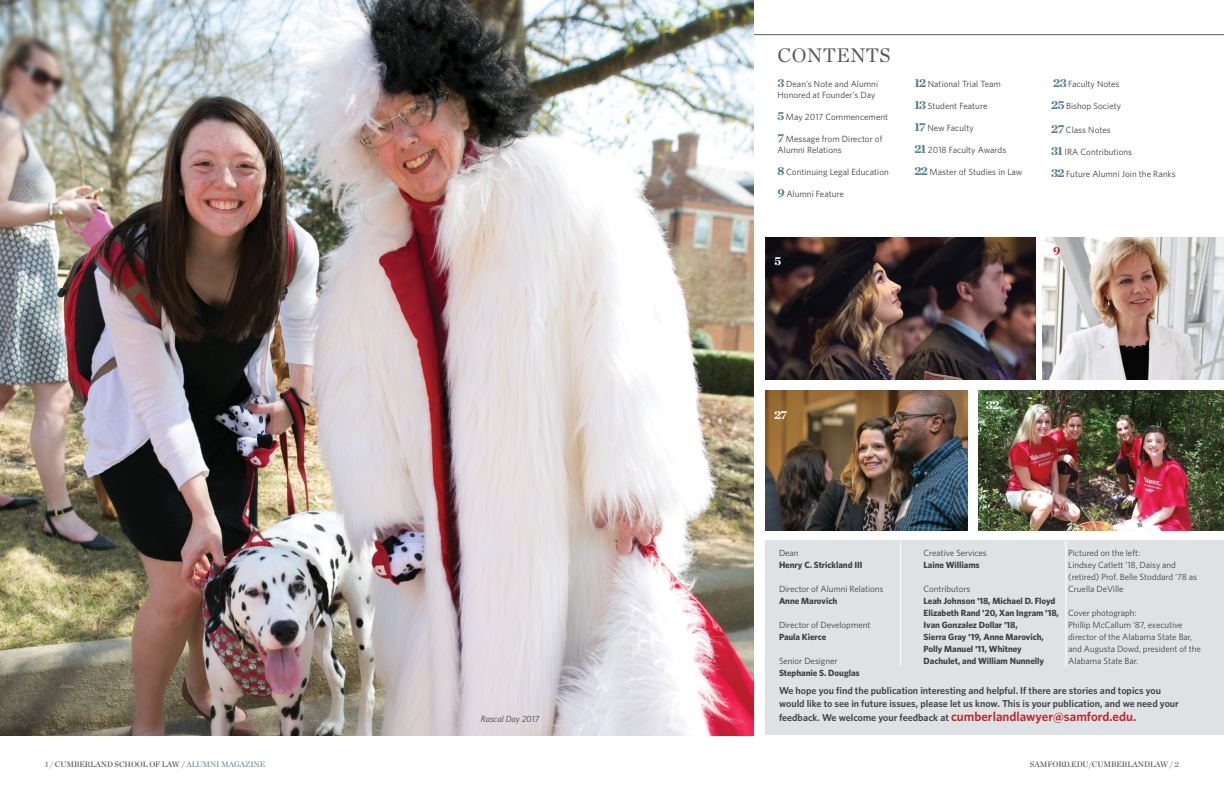
<style>
.page{position:relative;width:1224px;height:792px;background:#fff}
.page>*{position:absolute;margin:0;border:0;box-sizing:border-box;transform-origin:0 0}
.t1{font:20px "Chronicle Deck";letter-spacing:.02em;color:#58595b}
.t2{font:900 12px "Chronicle Deck";color:#fff}
.t3{font:900 12px "Chronicle Deck";color:#c42127}
.t4{font:600 10px/13px "Whitney";color:#414042}
.t5{font:9px/12px "Whitney";letter-spacing:-.005em;color:#414042}
.t6{font:700 9px/12px "Whitney";letter-spacing:-.005em;color:#414042}
.t7{font:italic 9px "Whitney";color:#414042}
.t8{font:8px "Chronicle Deck Semi";letter-spacing:-.005em;color:#58595b}
.s1{font-family:"Chronicle Deck";font-weight:900;font-size:12px;color:#527e8f}
.s2{font-size:13px;color:#c42127}
.s3{color:#527e8f}
.s4{color:#6e92a1}
</style>
<div class="page">
<hr style="left:612px;top:35px;width:612px;height:1px;background:#58595b">
<div style="left:766px;top:541px;width:458px;height:194px;background:#dee2e4"></div>
<img style="left:766px;top:237px;width:269px;height:143px">
<img style="left:979px;top:391px;width:245px;height:140px">
<img style="left:1043px;top:237px;width:181px;height:143px">
<img style="left:766px;top:391px;width:201px;height:140px">
<hr style="left:900px;top:541px;width:1px;height:126px;background:#fff">
<hr style="left:1066px;top:541px;width:1px;height:126px;background:#fff">
<img style="left:0;top:0;width:753px;height:735px">
<p class="t7" style="left:481px;top:713px;width:60px">Rascal Day 2017</p>
<h1 class="t1" style="left:778px;top:40px;width:115px">CONTENTS</h1>
<p class="t5" style="left:778px;top:79px;width:102px;line-height:11px"><span class="s1">3</span> Dean’s Note and Alumni<br>Honored at Founder’s Day</p>
<p class="t5" style="left:778px;top:111px;width:112px"><span class="s1">5</span> May 2017 Commencement</p>
<p class="t5" style="left:778px;top:134px;width:106px;line-height:11px"><span class="s1">7</span> Message from Director of<br>Alumni Relations</p>
<p class="t5" style="left:778px;top:166px;width:113px"><span class="s1">8</span> Continuing Legal Education</p>
<p class="t5" style="left:778px;top:188px;width:68px"><span class="s1">9</span> Alumni Feature</p>
<h2 class="t2" style="left:774px;top:252px;width:8px">5</h2>
<p class="t5" style="left:914px;top:78px;width:88px"><span class="s1">12</span> National Trial Team</p>
<p class="t5" style="left:914px;top:100px;width:75px"><span class="s1">13</span> Student Feature</p>
<p class="t5" style="left:914px;top:122px;width:61px"><span class="s1">17</span> New Faculty</p>
<p class="t5" style="left:914px;top:144px;width:94px"><span class="s1">21</span> 2018 Faculty Awards</p>
<p class="t5" style="left:914px;top:166px;width:110px"><span class="s1">22</span> Master of Studies in Law</p>
<p class="t5" style="left:1053px;top:78px;width:68px"><span class="s1">23</span> Faculty Notes</p>
<p class="t5" style="left:1051px;top:100px;width:71px"><span class="s1">25</span> Bishop Society</p>
<p class="t5" style="left:1051px;top:124px;width:61px"><span class="s1">27</span> Class Notes</p>
<p class="t5" style="left:1051px;top:146px;width:83px"><span class="s1">31</span> IRA Contributions</p>
<p class="t5" style="left:1051px;top:168px;width:126px"><span class="s1">32</span> Future Alumni Join the Ranks</p>
<h2 class="t3" style="left:1053px;top:242px;width:9px">9</h2>
<h2 class="t2" style="left:774px;top:405px;width:15px">27</h2>
<h2 class="t2" style="left:986px;top:395px;width:15px">32</h2>
<p class="t5" style="left:779px;top:547px;width:21px">Dean</p>
<p class="t6" style="left:779px;top:559px;width:85px">Henry C. Strickland III</p>
<p class="t5" style="left:779px;top:583px;width:106px">Director of Alumni Relations</p>
<p class="t6" style="left:779px;top:595px;width:60px">Anne Marovich</p>
<p class="t5" style="left:779px;top:619px;width:93px">Director of Development</p>
<p class="t6" style="left:779px;top:631px;width:49px">Paula Kierce</p>
<p class="t5" style="left:779px;top:655px;width:60px">Senior Designer</p>
<p class="t6" style="left:779px;top:667px;width:82px">Stephanie S. Douglas</p>
<p class="t5" style="left:924px;top:547px;width:65px">Creative Services</p>
<p class="t6" style="left:924px;top:559px;width:58px">Laine Williams</p>
<p class="t5" style="left:924px;top:583px;width:48px">Contributors</p>
<p class="t6" style="left:924px;top:595px;width:137px">Leah Johnson '18, Michael D. Floyd<br>Elizabeth Rand '20, Xan Ingram '18,<br>Ivan Gonzalez Dollar '18,<br>Sierra Gray '19, Anne Marovich,<br>Polly Manuel '11, Whitney<br>Dachulet, and William Nunnelly</p>
<p class="t5" style="left:1068px;top:547px;width:130px">Pictured on the left:<br>Lindsey Catlett '18, Daisy and (retired) Prof. Belle Stoddard '78 as<br>Cruella DeVille</p>
<p class="t5" style="left:1068px;top:607px;width:134px">Cover photograph:<br>Phillip McCallum '87, executive director of the Alabama State Bar, and Augusta Dowd, president of the<br>Alabama State Bar.</p>
<p class="t4" style="left:779px;top:684px;width:401px">We hope you find the publication interesting and helpful. If there are stories and topics you would like to see in future issues, please let us know. This is your publication, and we need your</p>
<p class="t4" style="left:779px;top:711px;width:359px">feedback. We welcome your feedback at <span class="s2">cumberlandlawyer@samford.edu.</span></p>
<p class="t8" style="left:45px;top:758px;width:222px"><span class="s3">1</span> / CUMBERLAND SCHOOL OF LAW / <span class="s4">ALUMNI MAGAZINE</span></p>
<p class="t8" style="left:1030px;top:758px;width:151px">SAMFORD.EDU/CUMBERLANDLAW / <span class="s3">2</span></p>
</div>
